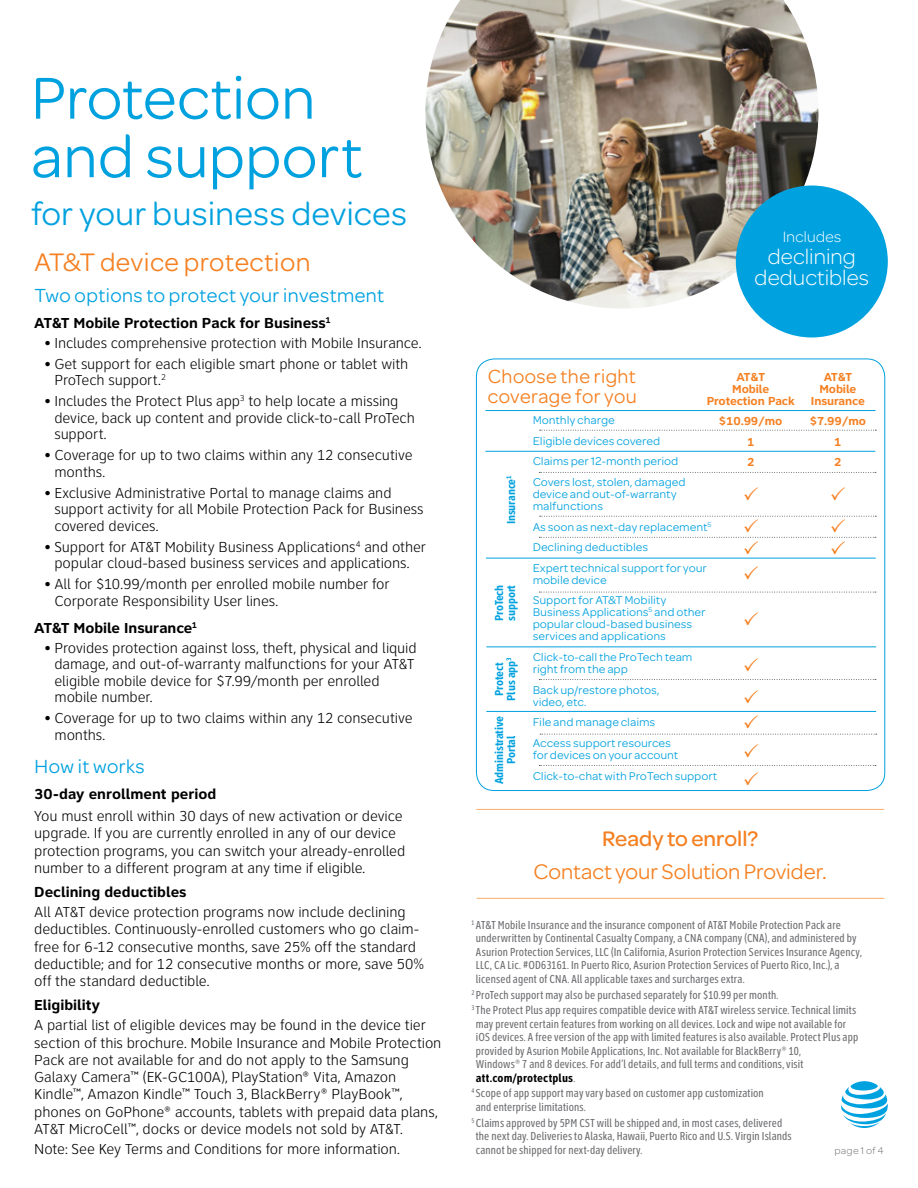
<style>
.page{position:relative;width:918px;height:1188px;background:#fff}
.page>*{position:absolute;margin:0;border:0;box-sizing:border-box;transform-origin:0 0}
.t1{font:63px/58.5px "Omnes ATTII";letter-spacing:-.025em;color:#00a1df}
.t2{font:34.5px "Omnes ATTII";letter-spacing:-.015em;color:#00a1df}
.t3{font:27px "Omnes ATTII";letter-spacing:-.01em;color:#f58021}
.t4{font:22.8px/21.5px "Omnes ATTII Light";letter-spacing:-.025em;color:#fff;text-align:center}
.t5{font:22.5px "Omnes ATTII";letter-spacing:-.03em;color:#f58021}
.t6{font:22.5px "Omnes ATTII Medium";letter-spacing:-.03em;color:#f58021}
.t7{font:20.25px "Omnes ATTII";letter-spacing:-.01em;color:#00a1df}
.t8{font:20.25px/20.2px "Omnes ATTII";letter-spacing:-.01em;color:#f58021}
.t9{font:16.05px "Omnes ATTII Light";letter-spacing:-.02em;color:#fff}
.t10{font:300 15px/17.2px "Clearview ATT";letter-spacing:-.01em;color:#000}
.t11{font:700 15px "Clearview ATT";letter-spacing:-.005em;color:#000}
.t12{font:12px/13.5px "Clearview ATT Comp";letter-spacing:.01em;color:#6d6e71}
.t13{font:12px/20.7px "Omnes ATTII";letter-spacing:-.01em;color:#00a1df}
.t14{font:700 12px/12px "Clearview ATT";letter-spacing:-.01em;color:#f58021;text-align:center}
.t15{font:700 12px/12px "Clearview ATT Comp";letter-spacing:-.01em;color:#00a1df;text-align:center}
.t16{font:10.5px "Omnes ATTII Light";letter-spacing:.015em;color:#6d6e71}
.s1{font-weight:700;color:#000}
</style>
<div class="page">
<img style="left:425px;top:0;width:393px;height:309px">
<hr style="left:486px;top:711px;width:390px;height:1px;background:#00a1df">
<hr style="left:486px;top:410px;width:390px;height:1px;background:#00a1df">
<svg style="left:540px;top:430px;width:336px;height:1px"></svg>
<svg style="left:539px;top:472px;width:337px;height:1px"></svg>
<hr style="left:486px;top:451px;width:389px;height:1px;background:#00a1df">
<hr style="left:486px;top:558px;width:390px;height:1px;background:#00a1df">
<hr style="left:486px;top:646px;width:390px;height:1px;background:#00a1df">
<svg style="left:539px;top:592px;width:337px;height:1px"></svg>
<svg style="left:539px;top:679px;width:337px;height:1px"></svg>
<div style="left:736px;top:186px;width:152px;height:152px;background:#00a1df;border-radius:50%"></div>
<svg style="left:841px;top:1081px;width:47px;height:47px"></svg>
<hr style="left:476px;top:809px;width:408px;height:1px;background:#f58021">
<hr style="left:477px;top:898px;width:407px;height:1px;background:#f58021">
<svg style="left:539px;top:516px;width:337px;height:22px"></svg>
<svg style="left:540px;top:733px;width:337px;height:2px"></svg>
<svg style="left:539px;top:765px;width:337px;height:1px"></svg>
<h1 class="t1" style="left:30px;top:65px;width:335px">Protection and support</h1>
<h2 class="t2" style="left:30px;top:190px;width:379px">for your business devices</h2>
<h3 class="t3" style="left:34px;top:244px;width:278px">AT&amp;T device protection</h3>
<h3 class="t7" style="left:34px;top:282px;width:352px">Two options to protect your investment</h3>
<p class="t11" style="left:34px;top:314px;width:298px">AT&amp;T Mobile Protection Pack for Business<sup>1</sup></p>
<p class="t10" style="left:44px;top:334px;width:379px">• Includes comprehensive protection with Mobile Insurance.</p>
<p class="t10" style="left:54px;top:356px;width:355px;line-height:16.5px;text-indent:-11px">• Get support for each eligible smart phone or tablet with<br>ProTech support.<sup>2</sup></p>
<p class="t10" style="left:54px;top:393px;width:362px;line-height:16.5px;text-indent:-10px">• Includes the Protect Plus app<sup>3</sup> to help locate a missing device, back up content and provide click-to-call ProTech support.</p>
<p class="t10" style="left:54px;top:447px;width:360px;line-height:16.5px;text-indent:-10px">• Coverage for up to two claims within any 12 consecutive months.</p>
<p class="t10" style="left:54px;top:485px;width:371px;line-height:16.5px;text-indent:-10px">• Exclusive Administrative Portal to manage claims and support activity for all Mobile Protection Pack for Business covered devices.</p>
<p class="t10" style="left:44px;top:539px;width:384px;line-height:16.5px;text-align:center">• Support for AT&amp;T Mobility Business Applications<sup>4</sup> and other popular cloud-based business services and applications.</p>
<p class="t10" style="left:54px;top:576px;width:337px;line-height:16.5px;text-indent:-10px">• All for $10.99/month per enrolled mobile number for<br>Corporate Responsibility User lines.</p>
<p class="t11" style="left:34px;top:619px;width:165px">AT&amp;T Mobile Insurance<sup>1</sup></p>
<p class="t10" style="left:54px;top:640px;width:364px;line-height:16.5px;text-indent:-10px">• Provides protection against loss, theft, physical and liquid damage, and out-of-warranty malfunctions for your AT&amp;T eligible mobile device for $7.99/month per enrolled mobile number.</p>
<p class="t10" style="left:54px;top:710px;width:360px;line-height:16.5px;text-indent:-10px">• Coverage for up to two claims within any 12 consecutive months.</p>
<h3 class="t7" style="left:34px;top:753px;width:112px">How it works</h3>
<p class="t11" style="left:34px;top:786px;width:184px">30-day enrollment period</p>
<p class="t10" style="left:34px;top:808px;width:373px">You must enroll within 30 days of new activation or device upgrade. If you are currently enrolled in any of our device protection programs, you can switch your already-enrolled number to a different program at any time if eligible.</p>
<p class="t11" style="left:34px;top:883px;width:154px">Declining deductibles</p>
<p class="t10" style="left:34px;top:904px;width:392px">All AT&amp;T device protection programs now include declining deductibles. Continuously-enrolled customers who go claim&shy;free for 6-12 consecutive months, save 25% off the standard deductible; and for 12 consecutive months or more, save 50% off the standard deductible.</p>
<p class="t11" style="left:34px;top:996px;width:67px">Eligibility</p>
<p class="t10" style="left:34px;top:1017px;width:409px">A partial list of eligible devices may be found in the device tier section of this brochure. Mobile Insurance and Mobile Protection Pack are not available for and do not apply to the Samsung Galaxy Camera™ (EK-GC100A), PlayStation® Vita, Amazon Kindle™, Amazon Kindle™ Touch 3, BlackBerry® PlayBook™, phones on GoPhone® accounts, tablets with prepaid data plans, AT&amp;T MicroCell™, docks or device models not sold by AT&amp;T.</p>
<p class="t10" style="left:34px;top:1141px;width:367px">Note: See Key Terms and Conditions for more information.</p>
<p class="t9" style="left:782px;top:226px;width:61px">Includes</p>
<h3 class="t4" style="left:754px;top:245px;width:117px">declining deductibles</h3>
<h3 class="t8" style="left:487px;top:365px;width:151px">Choose the right coverage for you</h3>
<p class="t14" style="left:707px;top:371px;width:89px">AT&amp;T<br>Mobile<br>Protection Pack</p>
<p class="t14" style="left:719px;top:411px;width:65px;line-height:20.1px">$10.99/mo<br>1<br>2</p>
<p class="t13" style="left:533px;top:409px;width:154px">Monthly charge<br>Eligible devices covered<br>Claims per 12-month period<br>Covers lost, stolen, damaged</p>
<p class="t13" style="left:533px;top:487px;width:145px;line-height:12px">device and out-of-warranty malfunctions</p>
<p class="t13" style="left:533px;top:516px;width:180px">As soon as next-day replacement<sup>5<br></sup>Declining deductibles<br>Expert technical support for your</p>
<p class="t13" style="left:533px;top:569px;width:135px">mobile device<br>Support for AT&amp;T Mobility</p>
<p class="t13" style="left:533px;top:606px;width:174px;line-height:12px">Business Applications<sup>5</sup> and other popular cloud-based business services and applications</p>
<p class="t13" style="left:533px;top:650px;width:161px;line-height:12px">Click-to-call the ProTech team right from the app</p>
<p class="t13" style="left:533px;top:683px;width:128px;line-height:12px">Back up/restore photos, video, etc.</p>
<p class="t13" style="left:533px;top:711px;width:140px">File and manage claims<br>Access support resources</p>
<p class="t13" style="left:533px;top:744px;width:186px">for devices on your account<br>Click-to-chat with ProTech support</p>
<p class="t15" style="left:505px;top:524px;width:51px;rotate:-90deg">Insurance<sup>1</sup></p>
<p class="t15" style="left:493px;top:621px;width:38px;text-align:left;rotate:-90deg">ProTech support</p>
<p class="t15" style="left:493px;top:701px;width:45px;rotate:-90deg">Protect<br>Plus app<sup>3</sup></p>
<p class="t15" style="left:493px;top:784px;width:70px;rotate:-90deg">Administrative<br>Portal</p>
<p class="t14" style="left:811px;top:371px;width:55px">AT&amp;T<br>Mobile<br>Insurance</p>
<p class="t14" style="left:810px;top:411px;width:58px;line-height:20.1px">$7.99/mo<br>1<br>2</p>
<h3 class="t6" style="left:602px;top:823px;width:158px">Ready to enroll?</h3>
<h3 class="t5" style="left:533px;top:856px;width:295px">Contact your Solution Provider.</h3>
<p class="t12" style="left:476px;top:918px;width:388px;text-indent:-4px"><sup>1</sup> AT&amp;T Mobile Insurance and the insurance component of AT&amp;T Mobile Protection Pack are underwritten by Continental Casualty Company, a CNA company (CNA), and administered by Asurion Protection Services, LLC (In California, Asurion Protection Services Insurance Agency, LLC, CA Lic. #OD63161. In Puerto Rico, Asurion Protection Services of Puerto Rico, Inc.), a licensed agent of CNA. All applicable taxes and surcharges extra.</p>
<p class="t12" style="left:471px;top:987px;width:386px;line-height:15.6px"><sup>2</sup> ProTech support may also be purchased separately for $10.99 per month.<br><sup>3</sup> The Protect Plus app requires compatible device with AT&amp;T wireless service. Technical limits</p>
<p class="t12" style="left:476px;top:1017px;width:384px">may prevent certain features from working on all devices. Lock and wipe not available for iOS devices. A free version of the app with limited features is also available. Protect Plus app provided by Asurion Mobile Applications, Inc. Not available for BlackBerry® 10,<br>Windows® 7 and 8 devices. For add’l details, and full terms and conditions, visit <span class="s1">att.com/protectplus</span>.</p>
<p class="t12" style="left:476px;top:1087px;width:290px;text-indent:-4px"><sup>4</sup> Scope of app support may vary based on customer app customization and enterprise limitations.</p>
<p class="t12" style="left:476px;top:1116px;width:317px;text-indent:-4px"><sup>5</sup> Claims approved by 5PM CST will be shipped and, in most cases, delivered the next day. Deliveries to Alaska, Hawaii, Puerto Rico and U.S. Virgin Islands cannot be shipped for next-day delivery.</p>
<p class="t16" style="left:834px;top:1143px;width:51px">page 1 of 4</p>
</div>
